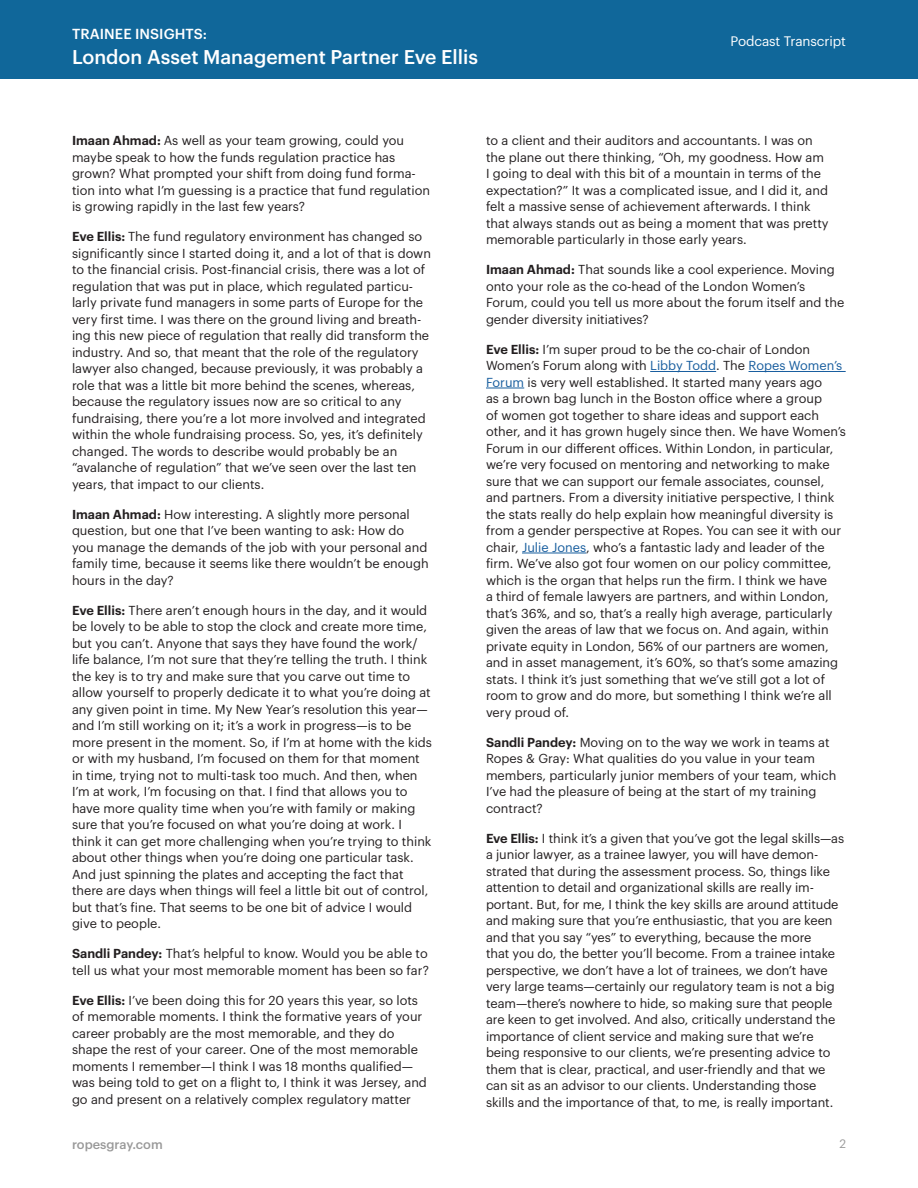
<style>
.page{position:relative;width:918px;height:1188px;background:#fff}
.page>*{position:absolute;margin:0;border:0;box-sizing:border-box;transform-origin:0 0}
.t1{font:500 19.5px "Graphik";color:#fff}
.t2{font:500 14.25px "Graphik";letter-spacing:.005em;color:#fff}
.t3{font:13.5px "Graphik";letter-spacing:-.01em;color:#fff}
.t4{font:12.75px/16.5px "Graphik";color:#231f20}
.t5{font:500 12.75px "Graphik";color:#999}
.t6{font:12px "Graphik";color:#999}
.s1{font-weight:600}
.s2{color:#175d9e}
</style>
<div class="page">
<div style="left:0;top:0;width:918px;height:80px;background:#10679a"></div>
<hr style="left:650px;top:371px;width:66px;height:1px;background:#175d9e">
<hr style="left:749px;top:371px;width:97px;height:1px;background:#175d9e">
<hr style="left:486px;top:388px;width:38px;height:1px;background:#175d9e">
<hr style="left:522px;top:553px;width:64px;height:1px;background:#175d9e">
<p class="t2" style="left:72px;top:23px;width:137px">TRAINEE INSIGHTS:</p>
<h1 class="t1" style="left:72px;top:42px;width:408px">London Asset Management Partner Eve Ellis</h1>
<p class="t3" style="left:731px;top:31px;width:117px">Podcast Transcript</p>
<p class="t4" style="left:72px;top:131px;width:360px"><span class="s1">Imaan Ahmad:</span> As well as your team growing, could you maybe speak to how the funds regulation practice has grown? What prompted your shift from doing fund forma&shy;tion into what I’m guessing is a practice that fund regulation is growing rapidly in the last few years?</p>
<p class="t4" style="left:72px;top:227px;width:361px"><span class="s1">Eve Ellis:</span> The fund regulatory environment has changed so significantly since I started doing it, and a lot of that is down to the financial crisis. Post-financial crisis, there was a lot of regulation that was put in place, which regulated particu&shy;larly private fund managers in some parts of Europe for the very first time. I was there on the ground living and breath&shy;ing this new piece of regulation that really did transform the industry. And so, that meant that the role of the regulatory lawyer also changed, because previously, it was probably a role that was a little bit more behind the scenes, whereas, because the regulatory issues now are so critical to any fundraising, there you’re a lot more involved and integrated within the whole fundraising process. So, yes, it’s definitely changed. The words to describe would probably be an “avalanche of regulation” that we’ve seen over the last ten years, that impact to our clients.</p>
<p class="t4" style="left:72px;top:505px;width:358px"><span class="s1">Imaan Ahmad:</span> How interesting. A slightly more personal question, but one that I’ve been wanting to ask: How do you manage the demands of the job with your personal and family time, because it seems like there wouldn’t be enough hours in the day?</p>
<p class="t4" style="left:72px;top:601px;width:362px"><span class="s1">Eve Ellis:</span> There aren’t enough hours in the day, and it would be lovely to be able to stop the clock and create more time, but you can’t. Anyone that says they have found the work/ life balance, I’m not sure that they’re telling the truth. I think the key is to try and make sure that you carve out time to allow yourself to properly dedicate it to what you’re doing at any given point in time. My New Year’s resolution this year— and I’m still working on it; it’s a work in progress—is to be more present in the moment. So, if I’m at home with the kids or with my husband, I’m focused on them for that moment in time, trying not to multi-task too much. And then, when I’m at work, I’m focusing on that. I find that allows you to have more quality time when you’re with family or making sure that you’re focused on what you’re doing at work. I think it can get more challenging when you’re trying to think about other things when you’re doing one particular task.<br>And just spinning the plates and accepting the fact that there are days when things will feel a little bit out of control, but that’s fine. That seems to be one bit of advice I would give to people.</p>
<p class="t4" style="left:72px;top:944px;width:358px"><span class="s1">Sandli Pandey:</span> That’s helpful to know. Would you be able to tell us what your most memorable moment has been so far?</p>
<p class="t4" style="left:72px;top:991px;width:356px"><span class="s1">Eve Ellis:</span> I’ve been doing this for 20 years this year, so lots of memorable moments. I think the formative years of your career probably are the most memorable, and they do shape the rest of your career. One of the most memorable moments I remember—I think I was 18 months qualified— was being told to get on a flight to, I think it was Jersey, and go and present on a relatively complex regulatory matter</p>
<p class="t4" style="left:486px;top:131px;width:344px">to a client and their auditors and accountants. I was on the plane out there thinking, “Oh, my goodness. How am I going to deal with this bit of a mountain in terms of the expectation?” It was a complicated issue, and I did it, and felt a massive sense of achievement afterwards. I think that always stands out as being a moment that was pretty memorable particularly in those early years.</p>
<p class="t4" style="left:486px;top:260px;width:360px"><span class="s1">Imaan Ahmad:</span> That sounds like a cool experience. Moving onto your role as the co-head of the London Women’s Forum, could you tell us more about the forum itself and the gender diversity initiatives?</p>
<p class="t4" style="left:486px;top:340px;width:361px"><span class="s1">Eve Ellis:</span> I’m super proud to be the co-chair of London Women’s Forum along with <span class="s2">Libby Todd</span>. The <span class="s2">Ropes Women’s Forum</span> is very well established. It started many years ago<br>as a brown bag lunch in the Boston office where a group<br>of women got together to share ideas and support each other, and it has grown hugely since then. We have Women’s Forum in our different offices. Within London, in particular, we’re very focused on mentoring and networking to make sure that we can support our female associates, counsel, and partners. From a diversity initiative perspective, I think the stats really do help explain how meaningful diversity is from a gender perspective at Ropes. You can see it with our chair, <span class="s2">Julie Jones</span>, who’s a fantastic lady and leader of the firm. We’ve also got four women on our policy committee, which is the organ that helps run the firm. I think we have<br>a third of female lawyers are partners, and within London, that’s 36%, and so, that’s a really high average, particularly given the areas of law that we focus on. And again, within private equity in London, 56% of our partners are women, and in asset management, it’s 60%, so that’s some amazing stats. I think it’s just something that we’ve still got a lot of room to grow and do more, but something I think we’re all very proud of.</p>
<p class="t4" style="left:486px;top:733px;width:352px"><span class="s1">Sandli Pandey:</span> Moving on to the way we work in teams at Ropes &amp; Gray: What qualities do you value in your team members, particularly junior members of your team, which I’ve had the pleasure of being at the start of my training contract?</p>
<p class="t4" style="left:486px;top:829px;width:360px"><span class="s1">Eve Ellis:</span> I think it’s a given that you’ve got the legal skills—as a junior lawyer, as a trainee lawyer, you will have demon&shy;strated that during the assessment process. So, things like attention to detail and organizational skills are really im&shy;portant. But, for me, I think the key skills are around attitude and making sure that you’re enthusiastic, that you are keen and that you say “yes” to everything, because the more<br>that you do, the better you’ll become. From a trainee intake perspective, we don’t have a lot of trainees, we don’t have very large teams—certainly our regulatory team is not a big team—there’s nowhere to hide, so making sure that people are keen to get involved. And also, critically understand the importance of client service and making sure that we’re being responsive to our clients, we’re presenting advice to them that is clear, practical, and user-friendly and that we can sit as an advisor to our clients. Understanding those skills and the importance of that, to me, is really important.</p>
<p class="t5" style="left:72px;top:1134px;width:92px">ropesgray.com</p>
<p class="t6" style="left:839px;top:1135px;width:8px">2</p>
</div>
